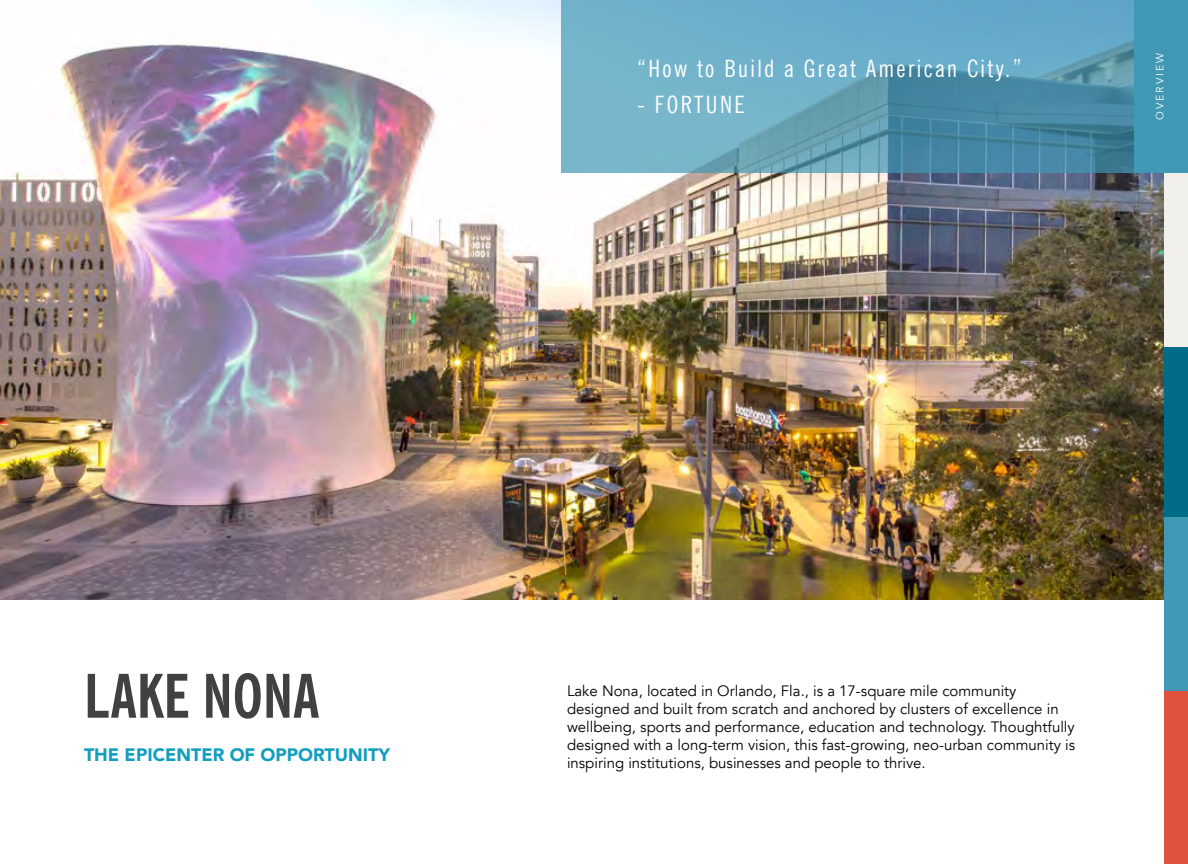
<style>
.page{position:relative;width:1188px;height:864px;background:#fff}
.page>*{position:absolute;margin:0;border:0;box-sizing:border-box;transform-origin:0 0}
.t1{font:700 condensed 60px "News Gothic BT";color:#414042}
.t2{font:condensed 24px "News Gothic BT";letter-spacing:.1em;color:#fff}
.t3{font:900 18px "Avenir";color:#129ebf}
.t4{font:15px/18px "Avenir";color:#000101}
.t5{font:10.5px "Avenir";letter-spacing:.2em;color:#fff}
</style>
<div class="page">
<div style="left:1164px;top:345px;width:24px;height:173px;background:#006c87"></div>
<div style="left:1164px;top:173px;width:24px;height:173px;background:#f2f0eb"></div>
<div style="left:1164px;top:691px;width:24px;height:173px;background:#e1523d"></div>
<div style="left:1164px;top:517px;width:24px;height:174px;background:#4098b5"></div>
<img style="left:0;top:0;width:1164px;height:600px">
<svg style="left:562px;top:0;width:572px;height:173px;background:#63a3bc"></svg>
<div style="left:1134px;top:0;width:54px;height:173px;background:#4098b5"></div>
<h2 class="t2" style="left:637px;top:54px;width:386px">“How to Build a Great American City.”</h2>
<h2 class="t2" style="left:637px;top:90px;width:109px">- FORTUNE</h2>
<p class="t5" style="left:1153px;top:120px;width:69px;rotate:-90deg">OVERVIEW</p>
<h1 class="t1" style="left:84px;top:660px;width:237px">LAKE NONA</h1>
<p class="t3" style="left:84px;top:739px;width:308px">THE EPICENTER OF OPPORTUNITY</p>
<p class="t4" style="left:567px;top:682px;width:510px">Lake Nona, located in Orlando, Fla., is a 17-square mile community designed and built from scratch and anchored by clusters of excellence in wellbeing, sports and performance, education and technology. Thoughtfully designed with a long-term vision, this fast-growing, neo-urban community is inspiring institutions, businesses and people to thrive.</p>
</div>
